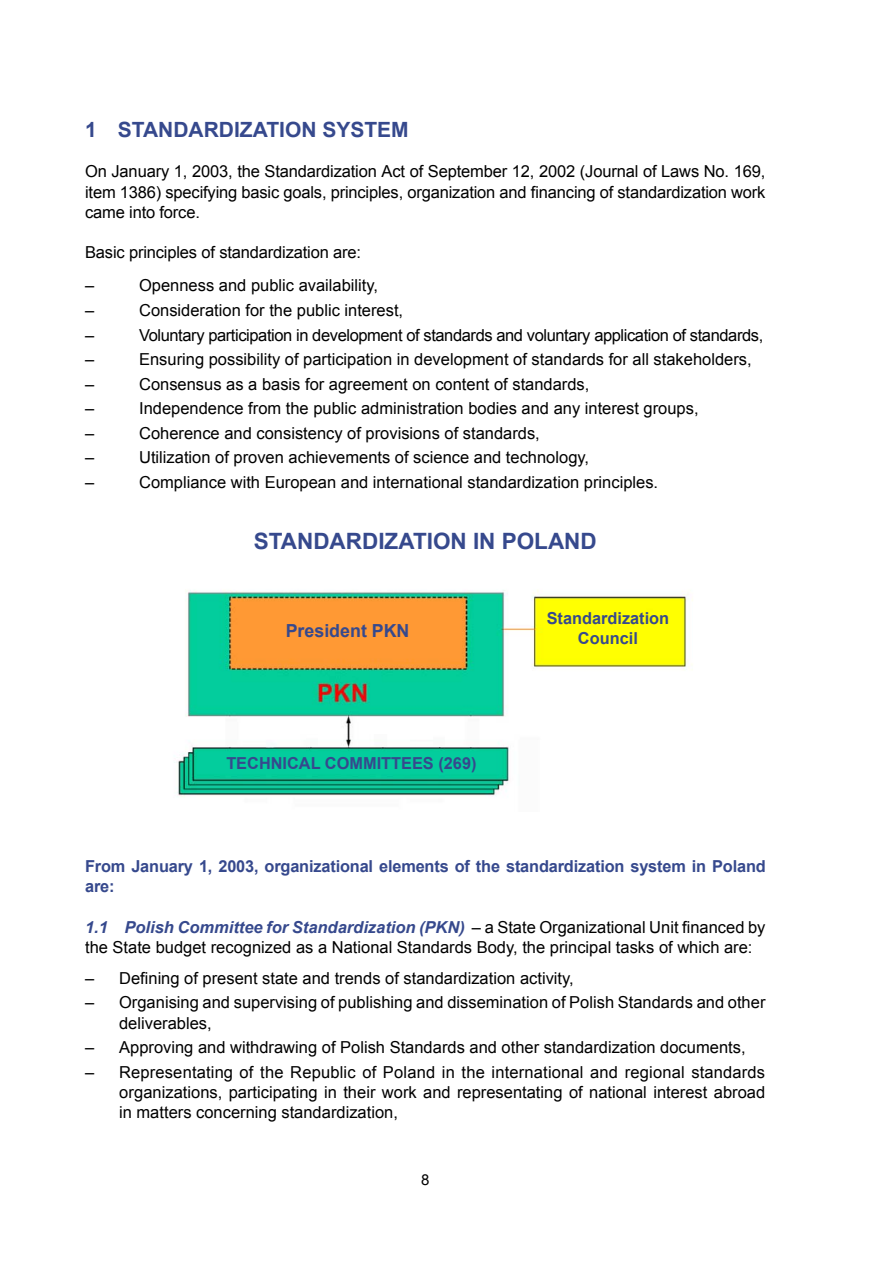
<style>
.page{position:relative;width:893px;height:1263px;background:#fff}
.page>*{position:absolute;margin:0;border:0;box-sizing:border-box;transform-origin:0 0}
.t1{font:700 22.5px "Arial";color:#36498d}
.t2{font:700 21px "Arial";color:#36498d}
.t3{font:700 18px "Arial";color:#36498d}
.t4{font:16.5px/20.2px "Arial";color:#000}
.t5{font:700 16.5px/20.2px "Arial";letter-spacing:-.01em;color:#36498d}
.t6{font:16.5px "Arial";letter-spacing:-.025em;color:#000}
.t7{font:15px "Arial";color:#000}
.s1{font-weight:700;font-style:italic;color:#36498d}
</style>
<div class="page">
<img style="left:174px;top:590px;width:519px;height:207px">
<p class="t2" style="left:85px;top:116px;width:325px">1 STANDARDIZATION SYSTEM</p>
<p class="t4" style="left:85px;top:162px;width:682px;text-align:justify">On January 1, 2003, the Standardization Act of September 12, 2002 (Journal of Laws No. 169, item 1386) specifying basic goals, principles, organization and financing of standardization work came into force.</p>
<p class="t4" style="left:85px;top:236px;width:278px;line-height:33px">Basic principles of standardization are: –</p>
<p class="t4" style="left:139px;top:276px;width:241px">Openness and public availability,</p>
<p class="t4" style="left:85px;top:300px;width:11px">–</p>
<p class="t4" style="left:139px;top:300px;width:266px">Consideration for the public interest,</p>
<p class="t4" style="left:85px;top:325px;width:11px">–</p>
<p class="t6" style="left:139px;top:324px;width:626px">Voluntary participation in development of standards and voluntary application of standards,</p>
<p class="t4" style="left:85px;top:349px;width:11px">–</p>
<p class="t4" style="left:139px;top:349px;width:614px">Ensuring possibility of participation in development of standards for all stakeholders,</p>
<p class="t4" style="left:85px;top:374px;width:11px">–</p>
<p class="t4" style="left:139px;top:374px;width:452px">Consensus as a basis for agreement on content of standards,</p>
<p class="t4" style="left:85px;top:398px;width:11px">–</p>
<p class="t4" style="left:139px;top:398px;width:561px">Independence from the public administration bodies and any interest groups,</p>
<p class="t4" style="left:85px;top:423px;width:11px">–</p>
<p class="t4" style="left:139px;top:423px;width:402px">Coherence and consistency of provisions of standards,</p>
<p class="t4" style="left:85px;top:447px;width:11px">–</p>
<p class="t4" style="left:139px;top:447px;width:452px">Utilization of proven achievements of science and technology,</p>
<p class="t4" style="left:85px;top:472px;width:11px">–</p>
<p class="t4" style="left:139px;top:472px;width:521px">Compliance with European and international standardization principles.</p>
<h1 class="t1" style="left:254px;top:526px;width:344px">STANDARDIZATION IN POLAND</h1>
<p class="t3" style="left:286px;top:619px;width:125px">President PKN</p>
<p class="t5" style="left:547px;top:609px;width:124px;text-align:center">Standardization<br>Council</p>
<p class="t5" style="left:226px;top:753px;width:252px">TECHNICAL COMMITTEES (269)</p>
<p class="t5" style="left:85px;top:856px;width:682px">From January 1, 2003, organizational elements of the standardization system in Poland are:</p>
<p class="t4" style="left:85px;top:917px;width:682px"><span class="s1">1.1 Polish Committee for Standardization (PKN)</span> – a State Organizational Unit financed by the State budget recognized as a National Standards Body, the principal tasks of which are:</p>
<p class="t4" style="left:85px;top:968px;width:490px">– Defining of present state and trends of standardization activity,</p>
<p class="t4" style="left:119px;top:992px;width:648px;text-indent:-34px">– Organising and supervising of publishing and dissemination of Polish Standards and other deliverables,</p>
<p class="t4" style="left:85px;top:1037px;width:662px">– Approving and withdrawing of Polish Standards and other standardization documents,</p>
<p class="t4" style="left:119px;top:1062px;width:648px;text-align:justify;text-indent:-34px">– Representating of the Republic of Poland in the international and regional standards organizations, participating in their work and representating of national interest abroad in matters concerning standardization,</p>
<p class="t7" style="left:421px;top:1169px;width:10px">8</p>
</div>
